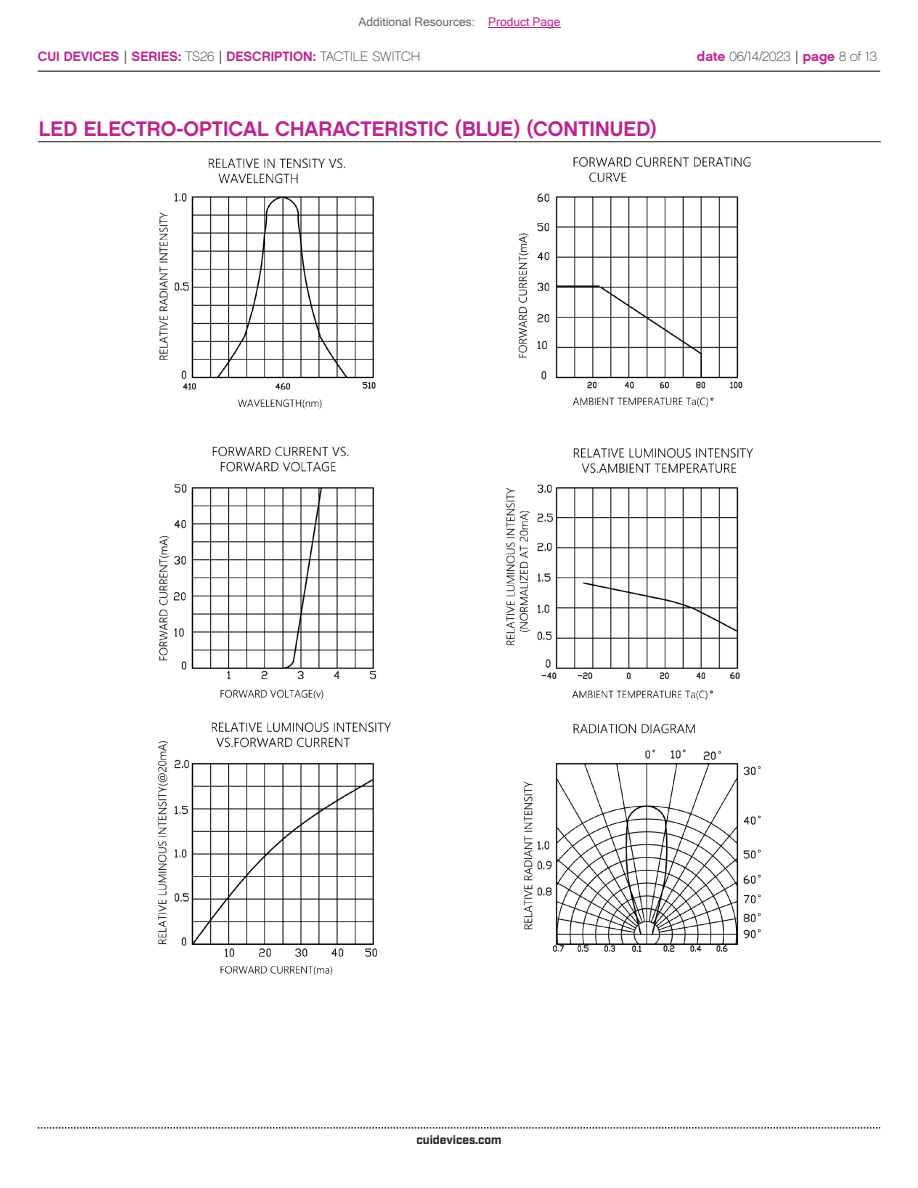
<style>
.page{position:relative;width:918px;height:1188px;background:#fff}
.page>*{position:absolute;margin:0;border:0;box-sizing:border-box;transform-origin:0 0}
.t1{font:21px "Chalet New York Nineteen Sixty";color:#bd238f}
.t2{font:13.5px "Chalet New York Nineteen Sixty";color:#bd238f}
.t3{font:13.5px "Chalet Paris Nineteen Sixty";color:#231f20}
.t4{font:12px "Microsoft Sans Serif";color:#63676b}
.t5{font:700 12px "Industry";color:#231f20}
.s1{color:#bd238f}
.s2{font-family:"Industry";color:#231f20}
.s3{font-family:"Chalet Paris Nineteen Sixty";color:#231f20}
.s4{font-family:"Chalet New York Nineteen Sixty";color:#bd238f}
.s5{font-family:"Industry"}
</style>
<div class="page">
<hr style="left:38px;top:71px;width:842px;height:1px;background:#231f20">
<svg style="left:38px;top:1127px;width:842px;height:2px"></svg>
<hr style="left:38px;top:141px;width:843px;height:1px;background:#231f20">
<img style="left:158px;top:157px;width:603px;height:818px">
<hr style="left:488px;top:27px;width:73px;height:1px;background:#bd238f">
<p class="t4" style="left:358px;top:15px;width:204px">Additional Resources: <span class="s1">Product Page</span></p>
<p class="t2" style="left:38px;top:47px;width:384px">CUI DEVICES <span class="s2">|</span> SERIES: <span class="s3">TS26</span> <span class="s2">|</span> DESCRIPTION: <span class="s3">TACTILE SWITCH</span></p>
<p class="t3" style="left:697px;top:48px;width:182px"><span class="s4">date</span> 06/14/2023 <span class="s5">|</span> <span class="s4">page</span> 8 of 13</p>
<p class="t1" style="left:39px;top:115px;width:619px">LED ELECTRO-OPTICAL CHARACTERISTIC (BLUE) (CONTINUED)</p>
<p class="t5" style="left:416px;top:1132px;width:87px">cuidevices.com</p>
</div>
